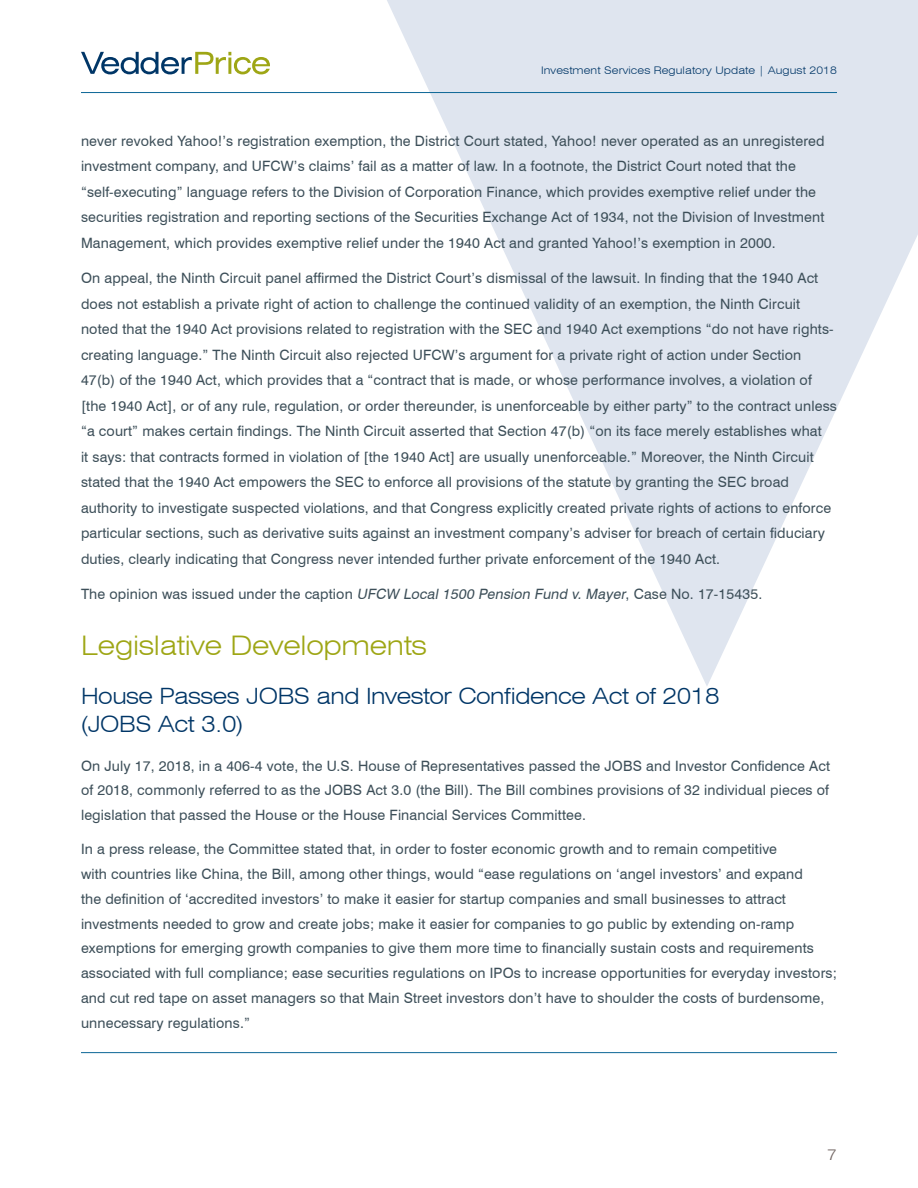
<style>
.page{position:relative;width:918px;height:1188px;background:#fff}
.page>*{position:absolute;margin:0;border:0;box-sizing:border-box;transform-origin:0 0}
.Category{font:300 expanded 27px "Swiss 721 BT";letter-spacing:-.01em;color:#9ea615}
.Article_title{font:300 expanded 22.5px/28.5px "Swiss 721 BT";letter-spacing:-.02em;color:#003667}
.t1{font:300 expanded 15px "Swiss 721 BT";color:#726663}
.Main_text{font:14.25px/25.5px "Swiss 721 BT";letter-spacing:.01em;color:#3d4f59}
.Main_text_article_br{font:14.25px "Swiss 721 BT";letter-spacing:.01em;color:#3d4f59}
.t2{font:300 expanded 10.5px "Swiss 721 BT";letter-spacing:.01em;color:#003667}
.s1{font-style:italic}
</style>
<div class="page">
<svg style="left:351px;top:0;width:567px;height:686px;fill:#dfe5ef"></svg>
<svg style="left:81px;top:52px;width:189px;height:22px"></svg>
<hr style="left:81px;top:1052px;width:756px;height:1px;background:#0b6696">
<hr style="left:81px;top:92px;width:756px;height:1px;background:#0b6696">
<p class="t2" style="left:541px;top:64px;width:297px">Investment Services Regulatory Update | August 2018</p>
<p class="Main_text" style="left:81px;top:128px;width:745px">never revoked Yahoo!’s registration exemption, the District Court stated, Yahoo! never operated as an unregistered investment company, and UFCW’s claims’ fail as a matter of law. In a footnote, the District Court noted that the “self-executing” language refers to the Division of Corporation Finance, which provides exemptive relief under the securities registration and reporting sections of the Securities Exchange Act of 1934, not the Division of Investment Management, which provides exemptive relief under the 1940 Act and granted Yahoo!’s exemption in 2000.</p>
<p class="Main_text" style="left:81px;top:265px;width:758px">On appeal, the Ninth Circuit panel affirmed the District Court’s dismissal of the lawsuit. In finding that the 1940 Act does not establish a private right of action to challenge the continued validity of an exemption, the Ninth Circuit noted that the 1940 Act provisions related to registration with the SEC and 1940 Act exemptions “do not have rights&shy;creating language.” The Ninth Circuit also rejected UFCW’s argument for a private right of action under Section 47(b) of the 1940 Act, which provides that a “contract that is made, or whose performance involves, a violation of [the 1940 Act], or of any rule, regulation, or order thereunder, is unenforceable by either party” to the contract unless “a court” makes certain findings. The Ninth Circuit asserted that Section 47(b) “on its face merely establishes what<br>it says: that contracts formed in violation of [the 1940 Act] are usually unenforceable.” Moreover, the Ninth Circuit stated that the 1940 Act empowers the SEC to enforce all provisions of the statute by granting the SEC broad authority to investigate suspected violations, and that Congress explicitly created private rights of actions to enforce particular sections, such as derivative suits against an investment company’s adviser for breach of certain fiduciary duties, clearly indicating that Congress never intended further private enforcement of the 1940 Act.</p>
<p class="Main_text_article_br" style="left:81px;top:585px;width:683px">The opinion was issued under the caption <span class="s1">UFCW Local 1500 Pension Fund v. Mayer</span>, Case No. 17-15435.</p>
<p class="Category" style="left:81px;top:629px;width:347px">Legislative Developments</p>
<p class="Article_title" style="left:81px;top:681px;width:640px">House Passes JOBS and Investor Confidence Act of 2018 (JOBS Act 3.0)</p>
<p class="Main_text" style="left:81px;top:753px;width:751px;line-height:24.8px;text-align:justify">On July 17, 2018, in a 406-4 vote, the U.S. House of Representatives passed the JOBS and Investor Confidence Act of 2018, commonly referred to as the JOBS Act 3.0 (the Bill). The Bill combines provisions of 32 individual pieces of legislation that passed the House or the House Financial Services Committee.</p>
<p class="Main_text" style="left:81px;top:837px;width:758px;line-height:24.9px">In a press release, the Committee stated that, in order to foster economic growth and to remain competitive<br>with countries like China, the Bill, among other things, would “ease regulations on ‘angel investors’ and expand<br>the definition of ‘accredited investors’ to make it easier for startup companies and small businesses to attract investments needed to grow and create jobs; make it easier for companies to go public by extending on-ramp exemptions for emerging growth companies to give them more time to financially sustain costs and requirements associated with full compliance; ease securities regulations on IPOs to increase opportunities for everyday investors; and cut red tape on asset managers so that Main Street investors don’t have to shoulder the costs of burdensome, unnecessary regulations.”</p>
<p class="t1" style="left:827px;top:1146px;width:11px">7</p>
</div>
